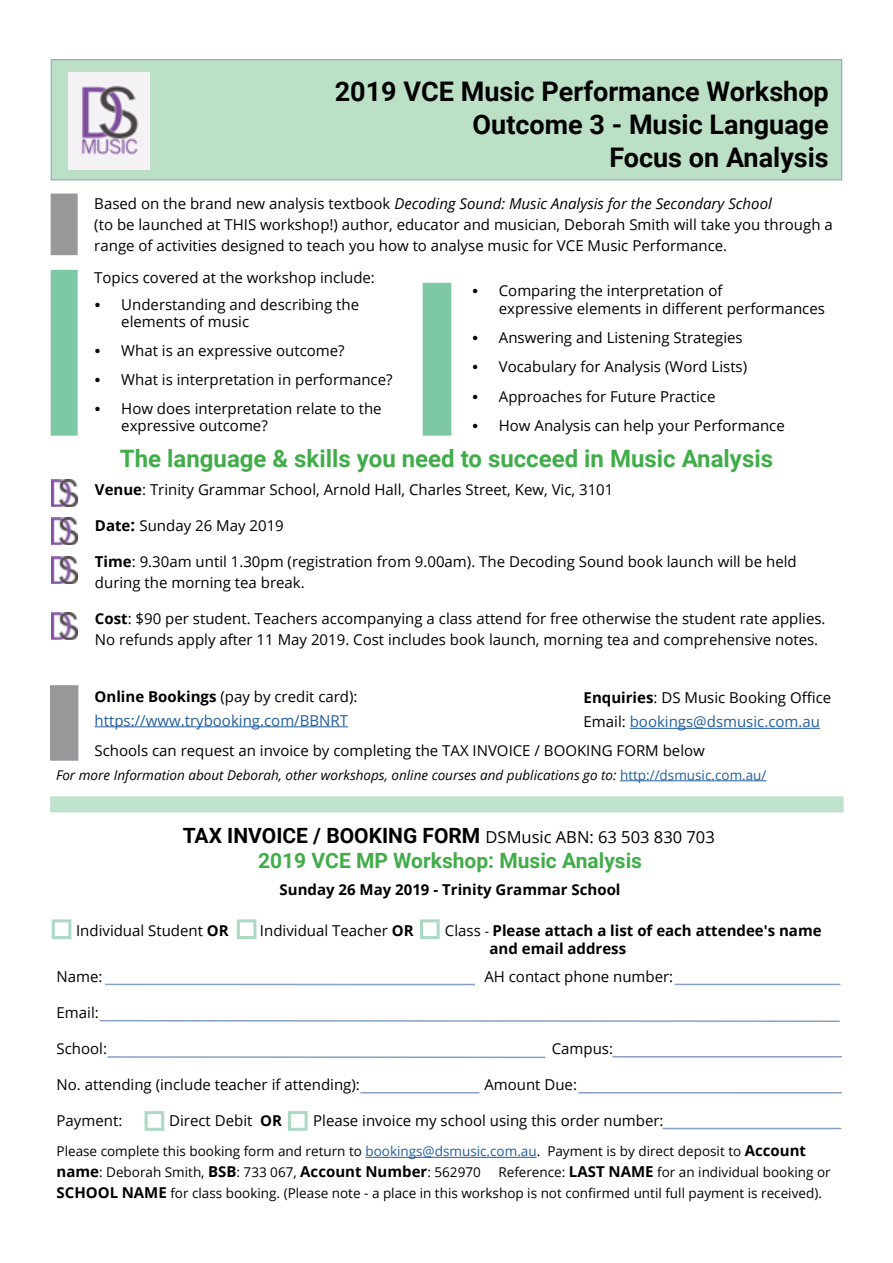
<style>
.page{position:relative;width:893px;height:1263px;background:#fff}
.page>*{position:absolute;margin:0;border:0;box-sizing:border-box;transform-origin:0 0}
.t1{font:700 27px/33px "Roboto";color:#000;text-align:right}
.t2{font:700 24px "Roboto";color:#41ad49}
.t3{font:700 21px "Roboto";color:#000}
.t4{font:700 21px "Roboto";color:#41ad49}
.t5{font:15px/21px "Open Sans";color:#000}
.t6{font:700 15px/18px "Open Sans";color:#000}
.t7{font:15px/24px "Open Sans";color:#215e9e}
.t8{font:13.5px/21px "Open Sans";color:#000}
.t9{font:italic 13.5px "Open Sans";color:#000}
.s1{font-style:italic}
.s2{font-family:"Bookman Old Style"}
.s3{font-weight:700}
.s4{font-weight:700;font-size:16.5px}
.s5{font-weight:700;color:#000}
.s6{color:#000}
.s7{color:#215e9e}
.s8{font-style:normal;color:#215e9e}
.s9{font-family:"Open Sans";font-weight:400;font-size:16.5px}
.s10{font-weight:400}
.s11{font-weight:400;font-size:13.5px}
.s12{font-weight:700;font-size:15px}
</style>
<div class="page">
<hr style="left:630px;top:728px;width:190px;height:1px;background:#215e9e">
<div style="left:50px;top:685px;width:28px;height:76px;background:#96989a"></div>
<hr style="left:95px;top:726px;width:253px;height:1px;background:#215e9e">
<hr style="left:365px;top:1157px;width:172px;height:1px;background:#215e9e">
<div style="left:51px;top:270px;width:27px;height:166px;background:#7ec9a5;border:2px solid #7ec9a5"></div>
<div style="left:51px;top:194px;width:27px;height:61px;background:#96989a;border:2px solid #96989a"></div>
<hr style="left:620px;top:780px;width:147px;height:1px;background:#215e9e">
<div style="left:50px;top:796px;width:794px;height:16px;background:#c0e3d0;border:2px solid #bbe0c6"></div>
<div style="left:51px;top:60px;width:791px;height:120px;background:#bbe0c6"></div>
<div style="left:51px;top:60px;width:791px;height:120px;border:1px solid #88a0c4"></div>
<hr style="left:105px;top:984px;width:370px;height:1px;background:#88a0c4">
<svg style="left:99px;top:1020px;width:741px;height:2px"></svg>
<hr style="left:675px;top:984px;width:165px;height:1px;background:#88a0c4">
<hr style="left:612px;top:1056px;width:230px;height:1px;background:#88a0c4">
<hr style="left:107px;top:1056px;width:438px;height:2px;background:#88a0c4">
<hr style="left:578px;top:1092px;width:264px;height:1px;background:#88a0c4">
<hr style="left:360px;top:1092px;width:119px;height:1px;background:#88a0c4">
<hr style="left:663px;top:1128px;width:178px;height:1px;background:#88a0c4">
<div style="left:423px;top:283px;width:28px;height:153px;background:#7ec9a5"></div>
<img style="left:51px;top:480px;width:27px;height:27px">
<img style="left:51px;top:518px;width:26px;height:27px">
<img style="left:51px;top:557px;width:26px;height:27px">
<img style="left:51px;top:612px;width:26px;height:28px">
<div style="left:52px;top:919px;width:19px;height:20px;background:#fff;border:3px solid #aadac1"></div>
<div style="left:237px;top:919px;width:19px;height:20px;background:#fff;border:3px solid #aadac1"></div>
<div style="left:420px;top:919px;width:20px;height:20px;background:#fff;border:3px solid #aadac1"></div>
<div style="left:145px;top:1111px;width:19px;height:20px;background:#fff;border:3px solid #aadac1"></div>
<div style="left:288px;top:1111px;width:20px;height:20px;background:#fff;border:3px solid #aadac1"></div>
<img style="left:69px;top:73px;width:81px;height:96px">
<h1 class="t1" style="left:335px;top:74px;width:496px">2019 VCE Music Performance Workshop<br>Outcome 3 - Music Language<br>Focus on Analysis</h1>
<p class="t5" style="left:94px;top:193px;width:740px">Based on the brand new analysis textbook <span class="s1">Decoding Sound: Music Analysis for the Secondary School<br></span>(to be launched at THIS workshop!) author, educator and musician, Deborah Smith will take you through a range of activities designed to teach you how to analyse music for VCE Music Performance.</p>
<p class="t5" style="left:94px;top:266px;width:282px">Topics covered at the workshop include:</p>
<p class="t5" style="left:121px;top:296px;width:239px;line-height:16.5px;text-indent:-27px"><span class="s2">•</span> Understanding and describing the elements of music</p>
<p class="t5" style="left:94px;top:340px;width:252px"><span class="s2">•</span> What is an expressive outcome?</p>
<p class="t5" style="left:94px;top:369px;width:300px"><span class="s2">•</span> What is interpretation in performance?</p>
<p class="t5" style="left:121px;top:400px;width:262px;line-height:16.5px;text-indent:-27px"><span class="s2">•</span> How does interpretation relate to the expressive outcome?</p>
<p class="t5" style="left:499px;top:281px;width:328px;line-height:18px;text-indent:-27px"><span class="s2">•</span> Comparing the interpretation of<br>expressive elements in different performances</p>
<p class="t5" style="left:472px;top:327px;width:272px"><span class="s2">•</span> Answering and Listening Strategies</p>
<p class="t5" style="left:472px;top:356px;width:277px"><span class="s2">•</span> Vocabulary for Analysis (Word Lists)</p>
<p class="t5" style="left:472px;top:385px;width:245px"><span class="s2">•</span> Approaches for Future Practice</p>
<p class="t5" style="left:472px;top:414px;width:314px"><span class="s2">•</span> How Analysis can help your Performance</p>
<h2 class="t2" style="left:120px;top:441px;width:655px">The language &amp; skills you need to succeed in Music Analysis</h2>
<p class="t5" style="left:95px;top:479px;width:520px"><span class="s3">Venue</span>: Trinity Grammar School, Arnold Hall, Charles Street, Kew, Vic, 3101</p>
<p class="t5" style="left:95px;top:515px;width:190px"><span class="s3">Date</span><span class="s4">:</span> Sunday 26 May 2019</p>
<p class="t5" style="left:95px;top:551px;width:703px"><span class="s3">Time</span>: 9.30am until 1.30pm (registration from 9.00am). The Decoding Sound book launch will be held during the morning tea break.</p>
<p class="t5" style="left:95px;top:608px;width:732px"><span class="s3">Cost</span>: $90 per student. Teachers accompanying a class attend for free otherwise the student rate applies.<br>No refunds apply after 11 May 2019. Cost includes book launch, morning tea and comprehensive notes.</p>
<p class="t7" style="left:95px;top:684px;width:264px"><span class="s5">Online Bookings</span> <span class="s6">(pay by credit card): </span>https://www.trybooking.com/BBNRT</p>
<p class="t5" style="left:95px;top:739px;width:612px">Schools can request an invoice by completing the TAX INVOICE / BOOKING FORM below</p>
<p class="t5" style="left:584px;top:685px;width:249px;line-height:24px"><span class="s3">Enquiries</span>: DS Music Booking Office<br>Email: <span class="s7">bookings@dsmusic.com.au</span></p>
<p class="t9" style="left:56px;top:766px;width:712px">For more Information about Deborah, other workshops, online courses and publications go to: <span class="s8">http://dsmusic.com.au/</span></p>
<h3 class="t3" style="left:183px;top:821px;width:533px">TAX INVOICE / BOOKING FORM <span class="s9">DSMusic ABN: 63 503 830 703</span></h3>
<h3 class="t4" style="left:258px;top:846px;width:385px">2019 VCE MP Workshop: Music Analysis</h3>
<p class="t6" style="left:280px;top:880px;width:342px">Sunday 26 May 2019 - Trinity Grammar School</p>
<p class="t5" style="left:76px;top:919px;width:154px">Individual Student <span class="s3">OR</span></p>
<p class="t5" style="left:260px;top:919px;width:155px">Individual Teacher <span class="s3">OR</span></p>
<p class="t6" style="left:489px;top:921px;width:334px;text-indent:-45px"><span class="s10">Class</span> <span class="s11">-</span> Please attach a list of each attendee's name and email address</p>
<p class="t5" style="left:57px;top:966px;width:48px">Name:</p>
<p class="t5" style="left:484px;top:966px;width:190px">AH contact phone number:</p>
<p class="t5" style="left:57px;top:1002px;width:44px">Email:</p>
<p class="t5" style="left:57px;top:1038px;width:52px">School:</p>
<p class="t5" style="left:552px;top:1038px;width:63px">Campus:</p>
<p class="t5" style="left:57px;top:1074px;width:305px">No. attending (include teacher if attending):</p>
<p class="t5" style="left:484px;top:1074px;width:94px">Amount Due:</p>
<p class="t5" style="left:57px;top:1110px;width:67px">Payment:</p>
<p class="t5" style="left:169px;top:1110px;width:114px">Direct Debit <span class="s3">OR</span></p>
<p class="t5" style="left:313px;top:1110px;width:352px">Please invoice my school using this order number:</p>
<p class="t8" style="left:57px;top:1140px;width:751px">Please complete this booking form and return to <span class="s7">bookings@dsmusic.com.au</span>. Payment is by direct deposit to <span class="s12">Account name</span>: Deborah Smith, <span class="s12">BSB</span>: 733 067, <span class="s12">Account Number</span>: 562970</p>
<p class="t8" style="left:57px;top:1161px;width:776px;text-indent:442px">Reference: <span class="s12">LAST NAME</span> for an individual booking or<br><span class="s12">SCHOOL NAME</span> for class booking. (Please note - a place in this workshop is not confirmed until full payment is received).</p>
</div>
